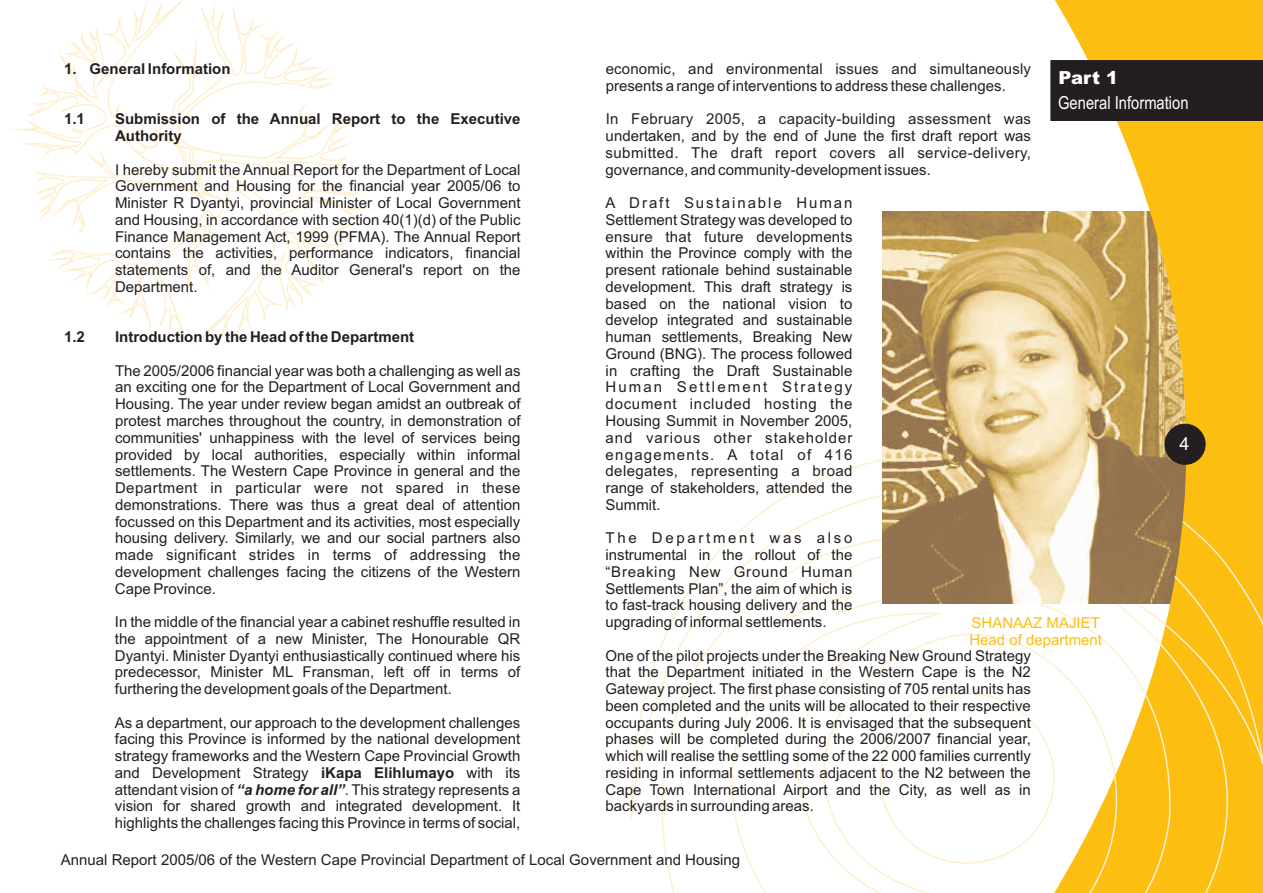
<style>
.page{position:relative;width:1263px;height:893px;background:#fff}
.page>*{position:absolute;margin:0;border:0;box-sizing:border-box;transform-origin:0 0}
.t1{font:18px "Arial Narrow";color:#fff}
.t2{font:900 18px "Arial";color:#fff}
.t3{font:18px "Arial";color:#fff}
.t4{font:15px/16.8px "Arial";color:#231f20}
.t5{font:15px/16.8px "Arial";letter-spacing:.025em;color:#231f20}
.t6{font:700 15px "Arial";color:#231f20}
.t7{font:15px "Arial";letter-spacing:.02em;color:#231f20}
.t8{font:15px "Arial";letter-spacing:.05em;color:#231f20}
.t9{font:15px "Arial";letter-spacing:.03em;color:#231f20}
.t10{font:15px/16.8px "Arial";color:#fdbe12}
.t11{font:15px "Arial";letter-spacing:.065em;color:#231f20}
.t12{font:15px "Arial";letter-spacing:.14em;color:#231f20}
.t13{font:15px "Arial";letter-spacing:.085em;color:#231f20}
.t14{font:15px "Arial";letter-spacing:.13em;color:#231f20}
.t15{font:15px "Arial";letter-spacing:.18em;color:#231f20}
.s1{font-weight:700}
.s2{font-weight:700;font-style:italic}
</style>
<div class="page">
<svg style="left:630px;top:422px;width:417px;height:471px"></svg>
<img style="left:883px;top:211px;width:164px;height:393px">
<svg style="left:11px;top:0;width:364px;height:345px"></svg>
<svg style="left:129px;top:108px;width:126px;height:118px"></svg>
<svg style="left:1047px;top:0;width:216px;height:893px"></svg>
<div style="left:1165px;top:424px;width:40px;height:40px;background:#231f20;border:1px solid #231f20;border-radius:50%"></div>
<div style="left:1050px;top:60px;width:213px;height:61px;background:#231f20"></div>
<svg style="left:1079px;top:520px;width:184px;height:373px"></svg>
<p class="t6" style="left:64px;top:63px;width:168px">1. General Information</p>
<p class="t4" style="left:606px;top:62px;width:427px">economic, and environmental issues and simultaneously presents a range of interventions to address these challenges.</p>
<p class="t6" style="left:64px;top:113px;width:22px">1.1</p>
<p class="t6" style="left:115px;top:113px;width:407px">Submission of the Annual Report to the Executive</p>
<p class="t7" style="left:606px;top:113px;width:427px">In February 2005, a capacity-building assessment was</p>
<p class="t6" style="left:115px;top:130px;width:68px">Authority</p>
<p class="t5" style="left:606px;top:129px;width:427px">undertaken, and by the end of June the first draft report was submitted. The draft report covers all service-delivery,</p>
<p class="t4" style="left:115px;top:162px;width:407px">I hereby submit the Annual Report for the Department of Local</p>
<p class="t4" style="left:606px;top:162px;width:327px">governance, and community-development issues.</p>
<p class="t4" style="left:115px;top:179px;width:407px">Government and Housing for the financial year 2005/06 to<br>Minister R Dyantyi, provincial Minister of Local Government</p>
<p class="t14" style="left:606px;top:197px;width:248px">A Draft Sustainable Human</p>
<p class="t4" style="left:115px;top:213px;width:407px">and Housing, in accordance with section 40(1)(d) of the Public</p>
<p class="t4" style="left:606px;top:213px;width:248px">Settlement Strategy was developed to</p>
<p class="t4" style="left:115px;top:229px;width:407px">Finance Management Act, 1999 (PFMA). The Annual Report</p>
<p class="t4" style="left:606px;top:229px;width:248px">ensure that future developments</p>
<p class="t4" style="left:115px;top:246px;width:407px">contains the activities, performance indicators, financial</p>
<p class="t4" style="left:606px;top:246px;width:248px">within the Province comply with the</p>
<p class="t4" style="left:115px;top:263px;width:407px">statements of, and the Auditor General's report on the</p>
<p class="t4" style="left:606px;top:263px;width:248px">present rationale behind sustainable</p>
<p class="t4" style="left:115px;top:280px;width:84px">Department.</p>
<p class="t4" style="left:606px;top:280px;width:248px;text-align:justify">development. This draft strategy is based on the national vision to develop integrated and sustainable</p>
<p class="t6" style="left:64px;top:331px;width:22px">1.2</p>
<p class="t6" style="left:115px;top:331px;width:301px">Introduction by the Head of the Department</p>
<p class="t4" style="left:606px;top:330px;width:248px">human settlements, Breaking New<br>Ground (BNG). The process followed</p>
<p class="t4" style="left:115px;top:363px;width:407px">The 2005/2006 financial year was both a challenging as well as</p>
<p class="t4" style="left:606px;top:363px;width:248px">in crafting the Draft Sustainable</p>
<p class="t4" style="left:115px;top:380px;width:407px">an exciting one for the Department of Local Government and</p>
<p class="t12" style="left:606px;top:382px;width:248px">Human Settlement Strategy</p>
<p class="t4" style="left:115px;top:397px;width:407px">Housing. The year under review began amidst an outbreak of</p>
<p class="t8" style="left:606px;top:398px;width:248px">document included hosting the</p>
<p class="t4" style="left:115px;top:414px;width:407px">protest marches throughout the country, in demonstration of</p>
<p class="t4" style="left:606px;top:414px;width:248px">Housing Summit in November 2005,</p>
<p class="t4" style="left:115px;top:430px;width:407px">communities' unhappiness with the level of services being</p>
<p class="t11" style="left:606px;top:432px;width:248px">and various other stakeholder</p>
<p class="t4" style="left:115px;top:447px;width:407px">provided by local authorities, especially within informal</p>
<p class="t13" style="left:606px;top:449px;width:248px">engagements. A total of 416</p>
<p class="t4" style="left:115px;top:464px;width:407px">settlements. The Western Cape Province in general and the</p>
<p class="t5" style="left:606px;top:464px;width:248px">delegates, representing a broad</p>
<p class="t9" style="left:115px;top:482px;width:407px">Department in particular were not spared in these</p>
<p class="t4" style="left:605px;top:481px;width:248px">range of stakeholders, attended the</p>
<p class="t4" style="left:115px;top:497px;width:407px">demonstrations. There was thus a great deal of attention</p>
<p class="t4" style="left:605px;top:497px;width:57px">Summit.</p>
<p class="t4" style="left:115px;top:514px;width:407px">focussed on this Department and its activities, most especially housing delivery. Similarly, we and our social partners also</p>
<p class="t15" style="left:605px;top:532px;width:248px">The Department was also</p>
<p class="t2" style="left:1058px;top:71px;width:61px">Part 1</p>
<p class="t1" style="left:1058px;top:96px;width:132px">General Information</p>
<p class="t3" style="left:1179px;top:437px;width:12px">4</p>
<p class="t7" style="left:115px;top:549px;width:407px">made significant strides in terms of addressing the</p>
<p class="t4" style="left:605px;top:548px;width:248px">instrumental in the rollout of the</p>
<p class="t4" style="left:115px;top:564px;width:407px">development challenges facing the citizens of the Western</p>
<p class="t8" style="left:605px;top:566px;width:248px">“Breaking New Ground Human</p>
<p class="t4" style="left:115px;top:581px;width:102px">Cape Province.</p>
<p class="t4" style="left:605px;top:581px;width:248px">Settlements Plan”, the aim of which is to fast-track housing delivery and the</p>
<p class="t4" style="left:115px;top:615px;width:407px">In the middle of the financial year a cabinet reshuffle resulted in</p>
<p class="t4" style="left:605px;top:615px;width:222px">upgrading of informal settlements.</p>
<p class="t4" style="left:115px;top:632px;width:407px">the appointment of a new Minister, The Honourable QR<br>Dyantyi. Minister Dyantyi enthusiastically continued where his</p>
<p class="t10" style="left:969px;top:616px;width:134px">SHANAAZ MAJIET<br>Head of department</p>
<p class="t4" style="left:605px;top:648px;width:427px">One of the pilot projects under the Breaking New Ground Strategy</p>
<p class="t4" style="left:115px;top:665px;width:407px">predecessor, Minister ML Fransman, left off in terms of</p>
<p class="t4" style="left:605px;top:665px;width:427px">that the Department initiated in the Western Cape is the N2</p>
<p class="t4" style="left:115px;top:682px;width:338px">furthering the development goals of the Department.</p>
<p class="t4" style="left:605px;top:682px;width:427px">Gateway project. The first phase consisting of 705 rental units has been completed and the units will be allocated to their respective</p>
<p class="t4" style="left:115px;top:715px;width:407px">As a department, our approach to the development challenges</p>
<p class="t4" style="left:605px;top:715px;width:427px">occupants during July 2006. It is envisaged that the subsequent</p>
<p class="t4" style="left:115px;top:732px;width:407px">facing this Province is informed by the national development</p>
<p class="t4" style="left:605px;top:732px;width:427px">phases will be completed during the 2006/2007 financial year,</p>
<p class="t4" style="left:115px;top:749px;width:407px">strategy frameworks and the Western Cape Provincial Growth</p>
<p class="t4" style="left:605px;top:749px;width:427px">which will realise the settling some of the 22 000 families currently</p>
<p class="t4" style="left:115px;top:766px;width:407px">and Development Strategy <span class="s1">iKapa Elihlumayo</span> with its</p>
<p class="t4" style="left:605px;top:766px;width:427px">residing in informal settlements adjacent to the N2 between the</p>
<p class="t4" style="left:115px;top:782px;width:407px">attendant vision of <span class="s2">“a home for all”</span>. This strategy represents a</p>
<p class="t4" style="left:605px;top:782px;width:427px">Cape Town International Airport and the City, as well as in</p>
<p class="t4" style="left:115px;top:799px;width:407px">vision for shared growth and integrated development. It</p>
<p class="t4" style="left:605px;top:799px;width:210px">backyards in surrounding areas.</p>
<p class="t4" style="left:115px;top:816px;width:407px">highlights the challenges facing this Province in terms of social,</p>
<p class="t4" style="left:61px;top:852px;width:681px">Annual Report 2005/06 of the Western Cape Provincial Department of Local Government and Housing</p>
</div>
